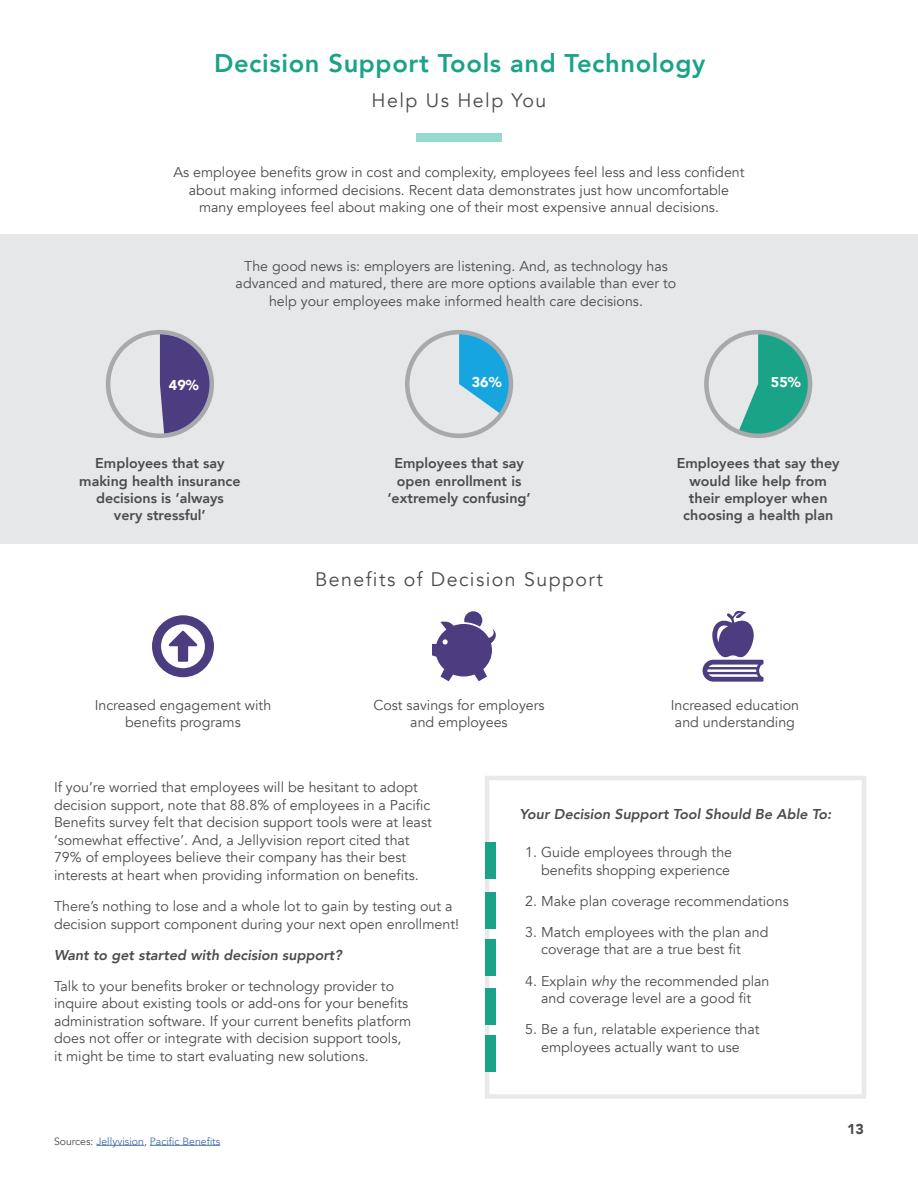
<style>
.page{position:relative;width:918px;height:1188px;background:#fff}
.page>*{position:absolute;margin:0;border:0;box-sizing:border-box;transform-origin:0 0}
.Titles{font:800 25.5px "Avenir";letter-spacing:.025em;color:#1ba388}
.Subtitle{font:19.5px "Avenir";letter-spacing:.075em;color:#4b4c4d}
.body_copy{font:14.25px/17.5px "Avenir";color:#4b4c4d;text-align:center}
.body_copy-2{font:800 14.25px/17.1px "Avenir";color:#4b4c4d;text-align:center}
.body_copy-3{font:italic 800 14.25px "Avenir";color:#4b4c4d}
.body_copy-4{font:900 14.25px "Avenir";color:#fff}
.t1{font:900 14.25px "Avenir";color:#4b4c4d}
.body_copy-5{font:10.5px "Avenir";color:#436da8}
.s1{font-style:italic}
.s2{color:#4b4c4d}
</style>
<div class="page">
<div style="left:0;top:235px;width:918px;height:309px;background:#e6e7e9"></div>
<div style="left:416px;top:133px;width:86px;height:8px;background:#94dad0"></div>
<hr style="left:96px;top:1145px;width:48px;height:1px;background:#436da8">
<hr style="left:150px;top:1145px;width:70px;height:1px;background:#436da8">
<svg style="left:160px;top:333px;width:51px;height:103px"></svg>
<div style="left:106px;top:330px;width:108px;height:108px;border:4px solid #a8a9ad;border-radius:50%"></div>
<svg style="left:459px;top:331px;width:55px;height:83px"></svg>
<div style="left:405px;top:330px;width:108px;height:108px;border:4px solid #a8a9ad;border-radius:50%"></div>
<svg style="left:739px;top:330px;width:74px;height:108px"></svg>
<div style="left:704px;top:330px;width:108px;height:108px;border:4px solid #a8a9ad;border-radius:50%"></div>
<svg style="left:152px;top:615px;width:62px;height:62px"></svg>
<svg style="left:432px;top:611px;width:64px;height:70px"></svg>
<svg style="left:702px;top:611px;width:62px;height:71px"></svg>
<div style="left:485px;top:842px;width:11px;height:36px;background:#1ba388"></div>
<div style="left:485px;top:893px;width:11px;height:36px;background:#1ba388"></div>
<div style="left:485px;top:939px;width:11px;height:36px;background:#1ba388"></div>
<div style="left:485px;top:988px;width:11px;height:36px;background:#1ba388"></div>
<div style="left:485px;top:1036px;width:11px;height:36px;background:#1ba388"></div>
<p class="Titles" style="left:214px;top:43px;width:493px">Decision Support Tools and Technology</p>
<p class="Subtitle" style="left:372px;top:88px;width:176px">Help Us Help You</p>
<p class="body_copy" style="left:173px;top:164px;width:573px">As employee benefits grow in cost and complexity, employees feel less and less confident about making informed decisions. Recent data demonstrates just how uncomfortable many employees feel about making one of their most expensive annual decisions.</p>
<p class="body_copy-4" style="left:169px;top:373px;width:31px">49%</p>
<p class="body_copy" style="left:236px;top:257px;width:442px">The good news is: employers are listening. And, as technology has advanced and matured, there are more options available than ever to help your employees make informed health care decisions.</p>
<p class="body_copy-4" style="left:472px;top:370px;width:31px">36%</p>
<p class="body_copy-4" style="left:771px;top:370px;width:31px">55%</p>
<p class="body_copy-2" style="left:79px;top:455px;width:163px">Employees that say making health insurance decisions is ‘always<br>very stressful’</p>
<p class="body_copy-2" style="left:387px;top:455px;width:145px">Employees that say open enrollment is ‘extremely confusing’</p>
<p class="Subtitle" style="left:315px;top:567px;width:289px">Benefits of Decision Support</p>
<p class="body_copy-2" style="left:677px;top:455px;width:164px">Employees that say they would like help from their employer when choosing a health plan</p>
<p class="body_copy" style="left:95px;top:696px;width:178px">Increased engagement with benefits programs</p>
<p class="body_copy" style="left:373px;top:696px;width:173px">Cost savings for employers and employees</p>
<p class="body_copy" style="left:671px;top:696px;width:130px;text-align:left">Increased education and understanding</p>
<p class="body_copy" style="left:54px;top:779px;width:379px;text-align:left">If you’re worried that employees will be hesitant to adopt decision support, note that 88.8% of employees in a Pacific Benefits survey felt that decision support tools were at least ‘somewhat effective’. And, a Jellyvision report cited that 79% of employees believe their company has their best interests at heart when providing information on benefits.</p>
<p class="body_copy" style="left:54px;top:898px;width:407px;text-align:left">There’s nothing to lose and a whole lot to gain by testing out a decision support component during your next open enrollment!</p>
<p class="body_copy-3" style="left:54px;top:946px;width:289px">Want to get started with decision support?</p>
<p class="body_copy" style="left:54px;top:977px;width:359px;text-align:left">Talk to your benefits broker or technology provider to inquire about existing tools or add-ons for your benefits administration software. If your current benefits platform does not offer or integrate with decision support tools, it might be time to start evaluating new solutions.</p>
<p class="body_copy-3" style="left:520px;top:806px;width:313px">Your Decision Support Tool Should Be Able To:</p>
<p class="body_copy" style="left:525px;top:844px;width:208px;text-align:right">1. Guide employees through the benefits shopping experience</p>
<p class="body_copy" style="left:525px;top:892px;width:265px">2. Make plan coverage recommendations</p>
<p class="body_copy" style="left:541px;top:924px;width:229px;text-align:left;text-indent:-16px">3. Match employees with the plan and coverage that are a true best fit</p>
<p class="body_copy" style="left:525px;top:972px;width:246px">4. Explain <span class="s1">why</span> the recommended plan and coverage level are a good fit</p>
<p class="body_copy" style="left:525px;top:1021px;width:236px">5. Be a fun, relatable experience that employees actually want to use</p>
<p class="body_copy-5" style="left:54px;top:1135px;width:168px"><span class="s2">Sources:</span> Jellyvision<span class="s2">,</span> Pacific Benefits</p>
<p class="t1" style="left:847px;top:1117px;width:18px">13</p>
</div>
